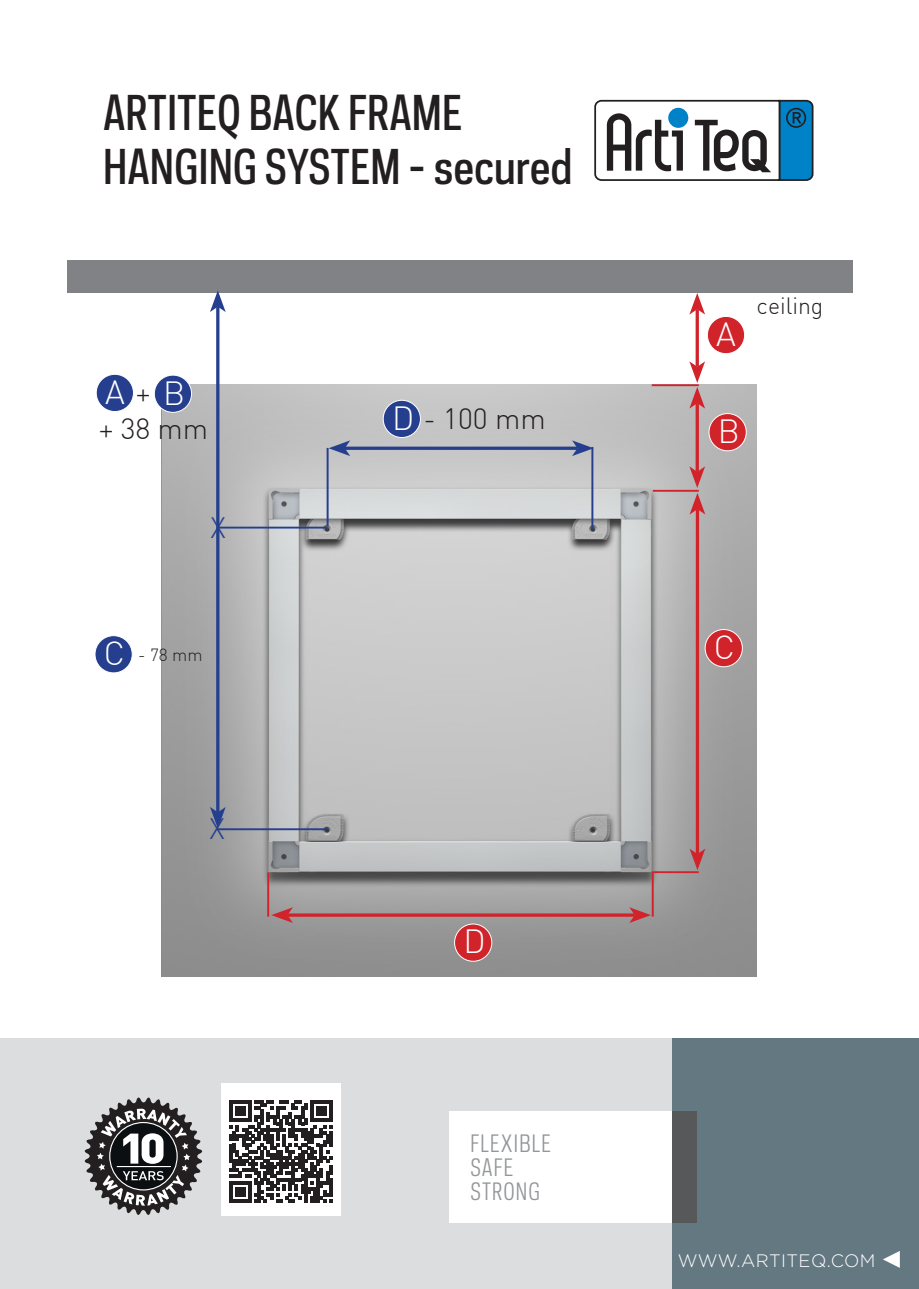
<style>
.page{position:relative;width:919px;height:1289px;background:#fff}
.page>*{position:absolute;margin:0;border:0;box-sizing:border-box;transform-origin:0 0}
.t1{font:500 45px "Galaxie Polaris Condensed";color:#231f20}
.t2{font:300 32.85px "DIN";color:#fff}
.t3{font:300 28.8px/36.2px "DIN";color:#231f20}
.t4{font:300 28.8px "DIN";color:#253f8e}
.t5{font:300 23.1px "DIN";color:#231f20}
.t6{font:22.5px "Galaxie Polaris Condensed";letter-spacing:.05em;color:#939598}
.Tabel_tekst-kl{font:300 18px "Gotham";letter-spacing:.025em;color:#fff}
.t7{font:300 17.25px "DIN";color:#231f20}
</style>
<div class="page">
<div style="left:0;top:1037px;width:906px;height:251px;background:#dcdddf"></div>
<div style="left:672px;top:1037px;width:246px;height:251px;background:#647882"></div>
<div style="left:672px;top:1111px;width:24px;height:111px;background:#57585a"></div>
<div style="left:449px;top:1111px;width:223px;height:111px;background:#fff"></div>
<svg style="left:594px;top:100px;width:219px;height:81px"></svg>
<svg style="left:883px;top:1251px;width:16px;height:16px"></svg>
<svg style="left:84px;top:1097px;width:119px;height:118px"></svg>
<div style="left:221px;top:1083px;width:119px;height:132px;background:#fff"></div>
<svg style="left:229px;top:1100px;width:103px;height:102px"></svg>
<img style="left:162px;top:384px;width:594px;height:592px">
<hr style="left:217px;top:828px;width:110px;height:2px;background:#253f8e">
<hr style="left:218px;top:526px;width:109px;height:2px;background:#253f8e">
<hr style="left:652px;top:490px;width:46px;height:1px;background:#d1232a">
<hr style="left:651px;top:871px;width:47px;height:2px;background:#d1232a">
<hr style="left:651px;top:384px;width:47px;height:2px;background:#d1232a">
<hr style="left:267px;top:872px;width:2px;height:44px;background:#d1232a">
<hr style="left:651px;top:872px;width:2px;height:44px;background:#d1232a">
<hr style="left:326px;top:448px;width:2px;height:78px;background:#253f8e">
<hr style="left:591px;top:447px;width:2px;height:82px;background:#253f8e">
<div style="left:707px;top:316px;width:37px;height:37px;background:#d1232a;border-radius:50%"></div>
<div style="left:707px;top:316px;width:38px;height:38px;border:1px solid #fff;border-radius:50%"></div>
<div style="left:96px;top:374px;width:37px;height:37px;background:#253f8e;border-radius:50%"></div>
<div style="left:96px;top:374px;width:38px;height:38px;border:1px solid #fff;border-radius:50%"></div>
<div style="left:95px;top:635px;width:37px;height:38px;background:#253f8e;border-radius:50%"></div>
<div style="left:95px;top:635px;width:38px;height:38px;border:1px solid #fff;border-radius:50%"></div>
<div style="left:454px;top:924px;width:38px;height:37px;background:#d1232a;border-radius:50%"></div>
<div style="left:454px;top:923px;width:38px;height:38px;border:1px solid #fff;border-radius:50%"></div>
<div style="left:383px;top:400px;width:37px;height:37px;background:#253f8e;border-radius:50%"></div>
<div style="left:383px;top:400px;width:38px;height:38px;border:1px solid #fff;border-radius:50%"></div>
<div style="left:709px;top:413px;width:37px;height:38px;background:#d1232a;border-radius:50%"></div>
<div style="left:708px;top:413px;width:38px;height:38px;border:1px solid #fff;border-radius:50%"></div>
<div style="left:705px;top:629px;width:37px;height:37px;background:#d1232a;border-radius:50%"></div>
<div style="left:704px;top:629px;width:38px;height:38px;border:1px solid #fff;border-radius:50%"></div>
<div style="left:154px;top:375px;width:37px;height:37px;background:#253f8e;border-radius:50%"></div>
<div style="left:154px;top:375px;width:38px;height:38px;border:1px solid #fff;border-radius:50%"></div>
<div style="left:67px;top:260px;width:785px;height:32px;background:#808285"></div>
<hr style="left:695px;top:309px;width:3px;height:58px;background:#d1232a">
<svg style="left:689px;top:293px;width:16px;height:21px"></svg>
<hr style="left:216px;top:307px;width:3px;height:505px;background:#253f8e">
<svg style="left:210px;top:807px;width:16px;height:21px"></svg>
<svg style="left:210px;top:291px;width:16px;height:21px"></svg>
<hr style="left:287px;top:913px;width:347px;height:3px;background:#d1232a">
<svg style="left:271px;top:907px;width:22px;height:16px"></svg>
<svg style="left:629px;top:907px;width:22px;height:16px"></svg>
<svg style="left:350px;top:446px;width:222px;height:4px"></svg>
<svg style="left:328px;top:440px;width:22px;height:16px"></svg>
<svg style="left:572px;top:440px;width:21px;height:16px"></svg>
<hr style="left:695px;top:403px;width:3px;height:69px;background:#d1232a">
<svg style="left:689px;top:361px;width:16px;height:47px"></svg>
<svg style="left:695px;top:514px;width:4px;height:334px"></svg>
<svg style="left:689px;top:848px;width:16px;height:22px"></svg>
<svg style="left:689px;top:466px;width:16px;height:48px"></svg>
<p class="t1" style="left:103px;top:82px;width:360px">ARTITEQ BACK FRAME</p>
<p class="t1" style="left:103px;top:136px;width:471px">HANGING SYSTEM - secured</p>
<p class="t2" style="left:105px;top:371px;width:21px">A</p>
<p class="t2" style="left:163px;top:372px;width:24px">B</p>
<p class="t3" style="left:99px;top:374px;width:111px;text-indent:37px">+<br>+ 38 mm</p>
<p class="t4" style="left:210px;top:510px;width:17px">X</p>
<p class="t2" style="left:104px;top:633px;width:23px">C</p>
<p class="t7" style="left:138px;top:644px;width:66px">- 78 mm</p>
<p class="t4" style="left:210px;top:811px;width:17px">X</p>
<p class="t2" style="left:392px;top:397px;width:24px">D</p>
<p class="t3" style="left:423px;top:400px;width:124px">- 100 mm</p>
<p class="t2" style="left:463px;top:921px;width:24px">D</p>
<p class="t6" style="left:470px;top:1128px;width:82px">FLEXIBLE</p>
<p class="t6" style="left:470px;top:1152px;width:45px">SAFE</p>
<p class="t6" style="left:470px;top:1176px;width:71px">STRONG</p>
<p class="t2" style="left:716px;top:314px;width:21px">A</p>
<p class="t5" style="left:756px;top:291px;width:68px">ceiling</p>
<p class="t2" style="left:717px;top:411px;width:24px">B</p>
<p class="t2" style="left:713px;top:627px;width:23px">C</p>
<p class="Tabel_tekst-kl" style="left:677px;top:1249px;width:199px">WWW.ARTITEQ.COM</p>
</div>
